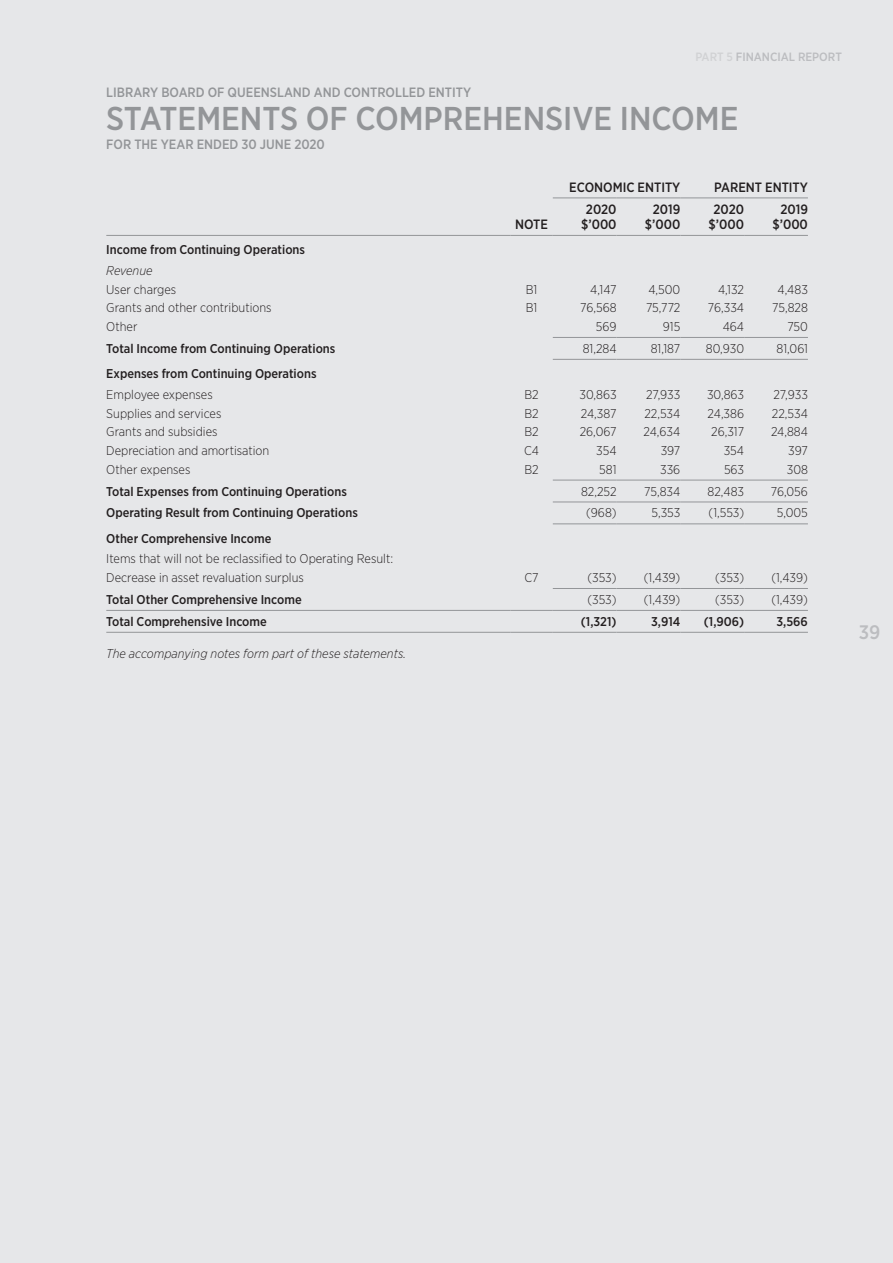
<style>
.page{position:relative;width:893px;height:1263px;background:#e6e7e9}
.page>*{position:absolute;margin:0;border:0;box-sizing:border-box;transform-origin:0 0}
.Heading_Fin{font:500 33px "Gotham Narrow";color:#939598}
.t1{font:500 19.5px "Gotham Narrow";color:#bcbdc0}
.Fin-tableheaders{font:500 13.5px/15px "Gotham Narrow";color:#231f20;text-align:center}
.Top_Fin{font:500 13.5px "Gotham Narrow";color:#939598}
.Base_Fin{font:500 13.5px "Gotham Narrow";color:#939598}
.Body_Text{font:300 12.75px "Gotham Narrow";color:#231f20}
.Body_Text-2{font:500 12.75px "Gotham Narrow";color:#231f20}
.Body_Text-3{font:italic 300 12.75px "Gotham Narrow";color:#231f20}
.t2{font:500 12px "Gotham Narrow";color:#bcbdc0}
.s1{color:#d1d2d4}
</style>
<div class="page">
<hr style="left:553px;top:337px;width:64px;height:1px;background:#939598">
<hr style="left:617px;top:337px;width:63px;height:1px;background:#939598">
<hr style="left:680px;top:337px;width:64px;height:1px;background:#939598">
<hr style="left:744px;top:337px;width:64px;height:1px;background:#939598">
<hr style="left:553px;top:359px;width:64px;height:1px;background:#939598">
<hr style="left:617px;top:359px;width:63px;height:1px;background:#939598">
<hr style="left:680px;top:359px;width:64px;height:1px;background:#939598">
<hr style="left:744px;top:359px;width:64px;height:1px;background:#939598">
<hr style="left:553px;top:480px;width:64px;height:1px;background:#939598">
<hr style="left:617px;top:480px;width:63px;height:1px;background:#939598">
<hr style="left:680px;top:480px;width:64px;height:1px;background:#939598">
<hr style="left:744px;top:480px;width:64px;height:1px;background:#939598">
<hr style="left:553px;top:502px;width:64px;height:1px;background:#939598">
<hr style="left:617px;top:502px;width:63px;height:1px;background:#939598">
<hr style="left:680px;top:502px;width:64px;height:1px;background:#939598">
<hr style="left:744px;top:502px;width:64px;height:1px;background:#939598">
<hr style="left:553px;top:523px;width:64px;height:1px;background:#939598">
<hr style="left:617px;top:523px;width:63px;height:1px;background:#939598">
<hr style="left:680px;top:523px;width:64px;height:1px;background:#939598">
<hr style="left:744px;top:523px;width:64px;height:1px;background:#939598">
<hr style="left:553px;top:588px;width:64px;height:1px;background:#939598">
<hr style="left:617px;top:588px;width:63px;height:1px;background:#939598">
<hr style="left:680px;top:588px;width:64px;height:1px;background:#939598">
<hr style="left:744px;top:588px;width:64px;height:1px;background:#939598">
<hr style="left:106px;top:610px;width:404px;height:1px;background:#939598">
<hr style="left:510px;top:610px;width:43px;height:1px;background:#939598">
<hr style="left:553px;top:610px;width:64px;height:1px;background:#939598">
<hr style="left:617px;top:610px;width:63px;height:1px;background:#939598">
<hr style="left:680px;top:610px;width:64px;height:1px;background:#939598">
<hr style="left:744px;top:610px;width:64px;height:1px;background:#939598">
<hr style="left:106px;top:632px;width:404px;height:1px;background:#939598">
<hr style="left:510px;top:632px;width:43px;height:1px;background:#939598">
<hr style="left:553px;top:632px;width:64px;height:1px;background:#939598">
<hr style="left:617px;top:632px;width:63px;height:1px;background:#939598">
<hr style="left:680px;top:632px;width:64px;height:1px;background:#939598">
<hr style="left:744px;top:632px;width:64px;height:1px;background:#939598">
<hr style="left:106px;top:235px;width:404px;height:1px;background:#939598">
<hr style="left:510px;top:235px;width:43px;height:1px;background:#939598">
<hr style="left:553px;top:235px;width:64px;height:1px;background:#939598">
<hr style="left:617px;top:235px;width:63px;height:1px;background:#939598">
<hr style="left:680px;top:235px;width:64px;height:1px;background:#939598">
<hr style="left:744px;top:235px;width:64px;height:1px;background:#939598">
<hr style="left:553px;top:198px;width:64px;height:1px;background:#939598">
<hr style="left:617px;top:198px;width:63px;height:1px;background:#939598">
<hr style="left:680px;top:198px;width:64px;height:1px;background:#939598">
<hr style="left:744px;top:198px;width:64px;height:1px;background:#939598">
<p class="t2" style="left:695px;top:49px;width:148px"><span class="s1">PART 5</span> FINANCIAL REPORT</p>
<p class="Top_Fin" style="left:106px;top:83px;width:366px">LIBRARY BOARD OF QUEENSLAND AND CONTROLLED ENTITY</p>
<p class="Heading_Fin" style="left:106px;top:97px;width:634px">STATEMENTS OF COMPREHENSIVE INCOME</p>
<p class="Base_Fin" style="left:106px;top:136px;width:220px">FOR THE YEAR ENDED 30 JUNE 2020</p>
<p class="Fin-tableheaders" style="left:515px;top:217px;width:34px">NOTE</p>
<p class="Fin-tableheaders" style="left:569px;top:179px;width:113px">ECONOMIC ENTITY</p>
<p class="Fin-tableheaders" style="left:714px;top:179px;width:95px">PARENT ENTITY</p>
<p class="Fin-tableheaders" style="left:581px;top:202px;width:37px">2020 $’000</p>
<p class="Fin-tableheaders" style="left:645px;top:202px;width:37px">2019 $’000</p>
<p class="Fin-tableheaders" style="left:709px;top:202px;width:37px">2020 $’000</p>
<p class="Fin-tableheaders" style="left:772px;top:202px;width:37px">2019 $’000</p>
<p class="Body_Text-2" style="left:106px;top:242px;width:200px">Income from Continuing Operations</p>
<p class="Body_Text-3" style="left:106px;top:263px;width:48px">Revenue</p>
<p class="Body_Text" style="left:106px;top:281px;width:71px">User charges</p>
<p class="Body_Text" style="left:526px;top:281px;width:13px">B1</p>
<p class="Body_Text" style="left:590px;top:281px;width:28px">4,147</p>
<p class="Body_Text" style="left:648px;top:281px;width:33px">4,500</p>
<p class="Body_Text" style="left:718px;top:281px;width:28px">4,132</p>
<p class="Body_Text" style="left:777px;top:281px;width:32px">4,483</p>
<p class="Body_Text" style="left:106px;top:300px;width:167px">Grants and other contributions</p>
<p class="Body_Text" style="left:526px;top:300px;width:13px">B1</p>
<p class="Body_Text" style="left:580px;top:300px;width:38px">76,568</p>
<p class="Body_Text" style="left:646px;top:300px;width:36px">75,772</p>
<p class="Body_Text" style="left:708px;top:300px;width:38px">76,334</p>
<p class="Body_Text" style="left:772px;top:300px;width:37px">75,828</p>
<p class="Body_Text" style="left:106px;top:319px;width:33px">Other</p>
<p class="Body_Text" style="left:596px;top:319px;width:22px">569</p>
<p class="Body_Text" style="left:663px;top:319px;width:19px">915</p>
<p class="Body_Text" style="left:723px;top:319px;width:23px">464</p>
<p class="Body_Text" style="left:787px;top:319px;width:22px">750</p>
<p class="Body_Text-2" style="left:106px;top:340px;width:231px">Total Income from Continuing Operations</p>
<p class="Body_Text" style="left:583px;top:341px;width:35px">81,284</p>
<p class="Body_Text" style="left:651px;top:341px;width:31px">81,187</p>
<p class="Body_Text" style="left:706px;top:341px;width:40px">80,930</p>
<p class="Body_Text" style="left:776px;top:341px;width:33px">81,061</p>
<p class="Body_Text-2" style="left:106px;top:365px;width:212px">Expenses from Continuing Operations</p>
<p class="Body_Text" style="left:106px;top:387px;width:108px">Employee expenses</p>
<p class="Body_Text" style="left:524px;top:387px;width:16px">B2</p>
<p class="Body_Text" style="left:579px;top:387px;width:39px">30,863</p>
<p class="Body_Text" style="left:646px;top:387px;width:36px">27,933</p>
<p class="Body_Text" style="left:707px;top:387px;width:39px">30,863</p>
<p class="Body_Text" style="left:774px;top:387px;width:36px">27,933</p>
<p class="Body_Text" style="left:106px;top:405px;width:117px">Supplies and services</p>
<p class="Body_Text" style="left:524px;top:405px;width:16px">B2</p>
<p class="Body_Text" style="left:581px;top:405px;width:37px">24,387</p>
<p class="Body_Text" style="left:644px;top:405px;width:37px">22,534</p>
<p class="Body_Text" style="left:708px;top:405px;width:38px">24,386</p>
<p class="Body_Text" style="left:772px;top:405px;width:37px">22,534</p>
<p class="Body_Text" style="left:106px;top:424px;width:113px">Grants and subsidies</p>
<p class="Body_Text" style="left:524px;top:424px;width:16px">B2</p>
<p class="Body_Text" style="left:580px;top:424px;width:38px">26,067</p>
<p class="Body_Text" style="left:644px;top:424px;width:38px">24,634</p>
<p class="Body_Text" style="left:711px;top:424px;width:34px">26,317</p>
<p class="Body_Text" style="left:771px;top:424px;width:38px">24,884</p>
<p class="Body_Text" style="left:106px;top:443px;width:165px">Depreciation and amortisation</p>
<p class="Body_Text" style="left:524px;top:443px;width:17px">C4</p>
<p class="Body_Text" style="left:596px;top:443px;width:22px">354</p>
<p class="Body_Text" style="left:661px;top:443px;width:21px">397</p>
<p class="Body_Text" style="left:724px;top:443px;width:22px">354</p>
<p class="Body_Text" style="left:788px;top:443px;width:21px">397</p>
<p class="Body_Text" style="left:106px;top:461px;width:86px">Other expenses</p>
<p class="Body_Text" style="left:524px;top:461px;width:16px">B2</p>
<p class="Body_Text" style="left:599px;top:461px;width:19px">581</p>
<p class="Body_Text" style="left:660px;top:461px;width:22px">336</p>
<p class="Body_Text" style="left:724px;top:461px;width:22px">563</p>
<p class="Body_Text" style="left:787px;top:461px;width:23px">308</p>
<p class="Body_Text-2" style="left:106px;top:483px;width:242px">Total Expenses from Continuing Operations</p>
<p class="Body_Text" style="left:581px;top:483px;width:37px">82,252</p>
<p class="Body_Text" style="left:644px;top:483px;width:38px">75,834</p>
<p class="Body_Text" style="left:708px;top:483px;width:38px">82,483</p>
<p class="Body_Text" style="left:771px;top:483px;width:39px">76,056</p>
<p class="Body_Text-2" style="left:106px;top:505px;width:253px">Operating Result from Continuing Operations</p>
<p class="Body_Text" style="left:586px;top:505px;width:32px">(968)</p>
<p class="Body_Text" style="left:651px;top:505px;width:30px">5,353</p>
<p class="Body_Text" style="left:709px;top:505px;width:37px">(1,553)</p>
<p class="Body_Text" style="left:777px;top:505px;width:33px">5,005</p>
<p class="Body_Text-2" style="left:106px;top:530px;width:167px">Other Comprehensive Income</p>
<p class="Body_Text" style="left:106px;top:551px;width:288px">Items that will not be reclassified to Operating Result:</p>
<p class="Body_Text" style="left:106px;top:570px;width:199px">Decrease in asset revaluation surplus</p>
<p class="Body_Text" style="left:524px;top:570px;width:16px">C7</p>
<p class="Body_Text" style="left:587px;top:570px;width:31px">(353)</p>
<p class="Body_Text" style="left:644px;top:570px;width:38px">(1,439)</p>
<p class="Body_Text" style="left:715px;top:570px;width:31px">(353)</p>
<p class="Body_Text" style="left:771px;top:570px;width:38px">(1,439)</p>
<p class="Body_Text-2" style="left:106px;top:591px;width:197px">Total Other Comprehensive Income</p>
<p class="Body_Text" style="left:587px;top:592px;width:31px">(353)</p>
<p class="Body_Text" style="left:644px;top:592px;width:38px">(1,439)</p>
<p class="Body_Text" style="left:715px;top:592px;width:31px">(353)</p>
<p class="Body_Text" style="left:771px;top:592px;width:38px">(1,439)</p>
<p class="Body_Text-2" style="left:106px;top:613px;width:162px">Total Comprehensive Income</p>
<p class="Body_Text-2" style="left:581px;top:613px;width:37px">(1,321)</p>
<p class="Body_Text-2" style="left:651px;top:613px;width:31px">3,914</p>
<p class="Body_Text-2" style="left:704px;top:613px;width:42px">(1,906)</p>
<p class="Body_Text-2" style="left:776px;top:613px;width:33px">3,566</p>
<p class="Body_Text-3" style="left:106px;top:645px;width:301px">The accompanying notes form part of these statements.</p>
<h2 class="t1" style="left:859px;top:620px;width:23px">39</h2>
</div>
